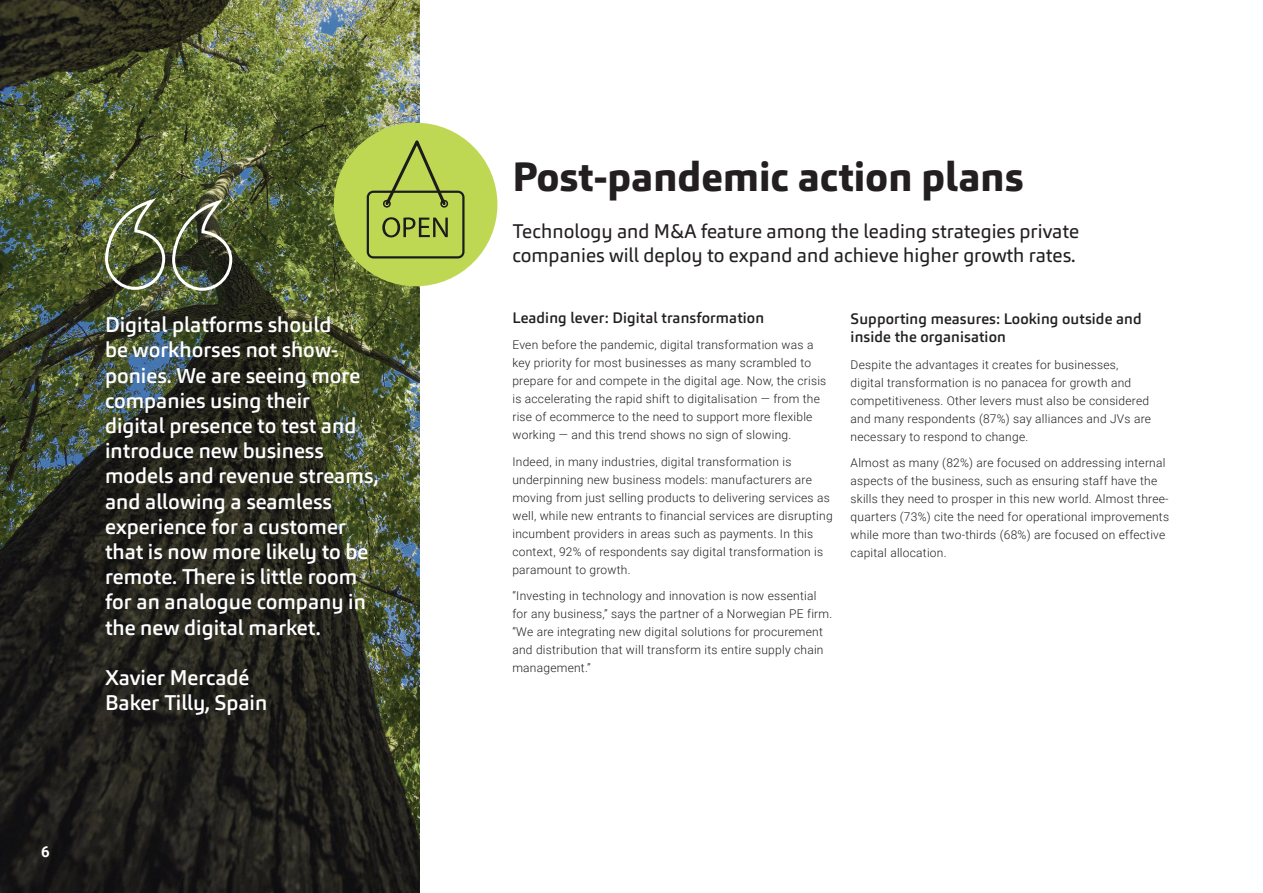
<style>
.page{position:relative;width:1263px;height:893px;background:#fff}
.page>*{position:absolute;margin:0;border:0;box-sizing:border-box;transform-origin:0 0}
._01_Heading{font:800 40.5px "Carnac";color:#231f20}
.t1{font:500 21px/25.2px "Carnac";color:#fff}
._02_Intro{font:19.5px/24px "Carnac";color:#231f20}
._04_sub_heading{font:500 15px/18px "Carnac";letter-spacing:.01em;color:#231f20}
.t2{font:700 15px "Roboto";color:#fff}
._03_Body{font:300 12px/18px "Roboto";letter-spacing:.02em;color:#231f20}
</style>
<div class="page">
<img style="left:0;top:0;width:420px;height:893px">
<div style="left:334px;top:123px;width:163px;height:163px;background:#bfd854;border-radius:50%"></div>
<img style="left:104px;top:201px;width:130px;height:91px">
<svg style="left:367px;top:135px;width:97px;height:123px"></svg>
<p class="t2" style="left:41px;top:841px;width:10px">6</p>
<p class="t1" style="left:105px;top:312px;width:275px">Digital platforms should<br>be workhorses not show&shy;ponies. We are seeing more companies using their<br>digital presence to test and introduce new business models and revenue streams, and allowing a seamless experience for a customer that is now more likely to be remote. There is little room for an analogue company in the new digital market.</p>
<p class="t1" style="left:105px;top:665px;width:146px">Xavier Mercadé</p>
<p class="t1" style="left:105px;top:690px;width:164px">Baker Tilly, Spain</p>
<p class="_01_Heading" style="left:512px;top:150px;width:513px">Post-pandemic action plans</p>
<p class="_02_Intro" style="left:512px;top:220px;width:568px">Technology and M&amp;A feature among the leading strategies private companies will deploy to expand and achieve higher growth rates.</p>
<p class="_04_sub_heading" style="left:512px;top:308px;width:253px">Leading lever: Digital transformation</p>
<p class="_03_Body" style="left:512px;top:335px;width:315px">Even before the pandemic, digital transformation was a key priority for most businesses as many scrambled to prepare for and compete in the digital age. Now, the crisis is accelerating the rapid shift to digitalisation — from the rise of ecommerce to the need to support more flexible working — and this trend shows no sign of slowing.</p>
<p class="_03_Body" style="left:512px;top:452px;width:322px">Indeed, in many industries, digital transformation is underpinning new business models: manufacturers are moving from just selling products to delivering services as well, while new entrants to financial services are disrupting incumbent providers in areas such as payments. In this context, 92% of respondents say digital transformation is paramount to growth.</p>
<p class="_03_Body" style="left:512px;top:586px;width:321px">“Investing in technology and innovation is now essential for any business,” says the partner of a Norwegian PE firm. “We are integrating new digital solutions for procurement and distribution that will transform its entire supply chain management.”</p>
<p class="_04_sub_heading" style="left:850px;top:310px;width:293px">Supporting measures: Looking outside and inside the organisation</p>
<p class="_03_Body" style="left:850px;top:355px;width:302px">Despite the advantages it creates for businesses, digital transformation is no panacea for growth and competitiveness. Other levers must also be considered and many respondents (87%) say alliances and JVs are necessary to respond to change.</p>
<p class="_03_Body" style="left:850px;top:453px;width:320px">Almost as many (82%) are focused on addressing internal aspects of the business, such as ensuring staff have the skills they need to prosper in this new world. Almost three&shy;quarters (73%) cite the need for operational improvements while more than two-thirds (68%) are focused on effective capital allocation.</p>
</div>
